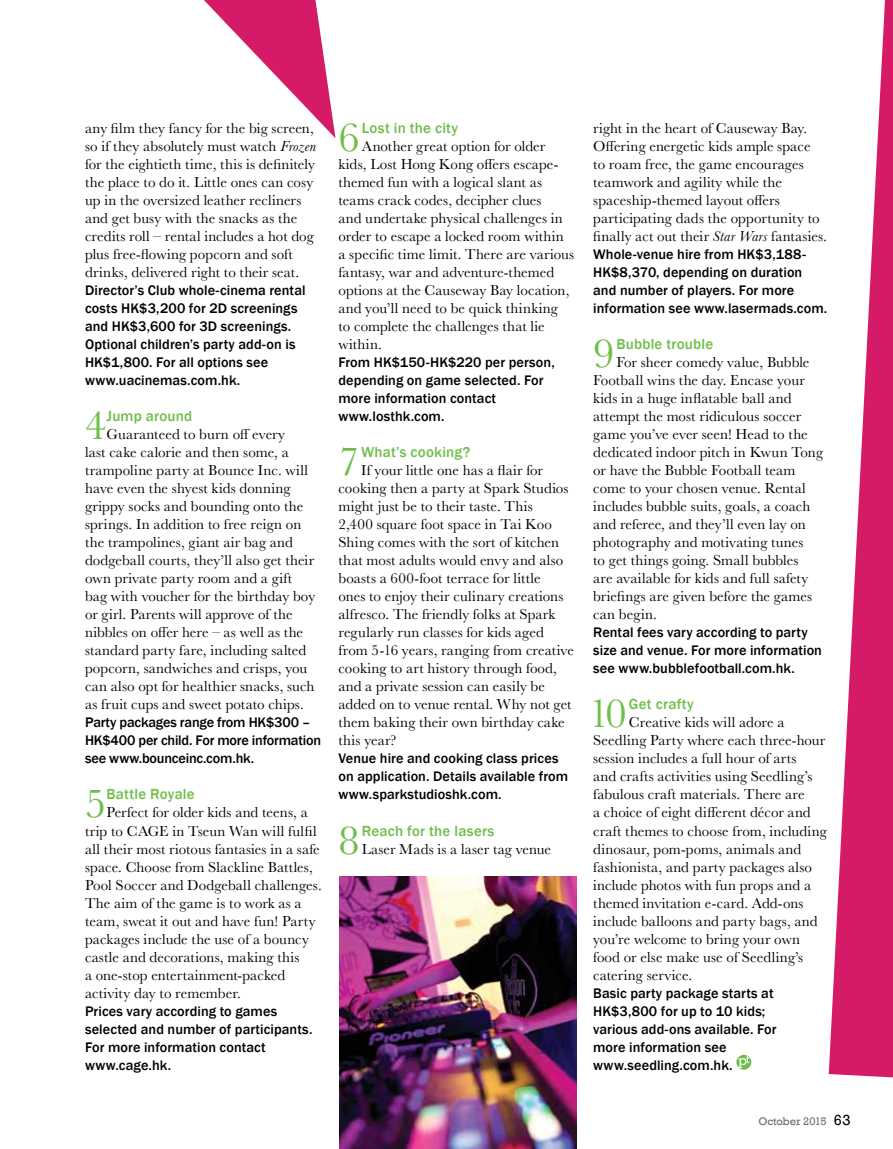
<style>
.page{position:relative;width:893px;height:1149px;background:#fff}
.page>*{position:absolute;margin:0;border:0;box-sizing:border-box;transform-origin:0 0}
.t1{font:42.15px "Baskerville";color:#6fbe4a}
.t2{font:15px/18px "Baskerville";letter-spacing:.005em;color:#000}
.t3{font:500 15px "Franklin Gothic";letter-spacing:.015em;color:#6fbe4a}
.t4{font:500 14.25px/18px "Franklin Gothic";letter-spacing:.005em;color:#000}
.t5{font:500 14.25px/18px "Franklin Gothic";letter-spacing:-.015em;color:#000}
.t6{font:11.25px "Rockwell";letter-spacing:-.005em;color:#6d6e71}
.s1{font-style:italic}
.s2{font-size:15px;color:#000}
</style>
<div class="page">
<svg style="left:736px;top:1054px;width:15px;height:15px"></svg>
<svg style="left:829px;top:0;width:64px;height:1077px;fill:#d51a68"></svg>
<svg style="left:204px;top:0;width:131px;height:138px"></svg>
<img style="left:339px;top:876px;width:237px;height:272px">
<p class="t2" style="left:85px;top:119px;width:233px">any film they fancy for the big screen, so if they absolutely must watch <span class="s1">Frozen </span>for the eightieth time, this is definitely the place to do it. Little ones can cosy up in the oversized leather recliners and get busy with the snacks as the credits roll – rental includes a hot dog plus free-flowing popcorn and soft drinks, delivered right to their seat.</p>
<p class="t4" style="left:85px;top:281px;width:222px">Director’s Club whole-cinema rental costs HK$3,200 for 2D screenings and HK$3,600 for 3D screenings.<br>Optional children’s party add-on is<br>HK$1,800. For all options see www.uacinemas.com.hk.</p>
<h1 class="t1" style="left:85px;top:398px;width:23px">4</h1>
<p class="t3" style="left:107px;top:407px;width:87px">Jump around</p>
<p class="t2" style="left:85px;top:425px;width:232px;text-indent:22px">Guaranteed to burn off every<br>last cake calorie and then some, a trampoline party at Bounce Inc. will have even the shyest kids donning grippy socks and bounding onto the springs. In addition to free reign on the trampolines, giant air bag and dodgeball courts, they’ll also get their own private party room and a gift bag with voucher for the birthday boy or girl. Parents will approve of the nibbles on offer here – as well as the standard party fare, including salted popcorn, sandwiches and crisps, you can also opt for healthier snacks, such as fruit cups and sweet potato chips.</p>
<p class="t5" style="left:85px;top:713px;width:238px">Party packages range from HK$300 –<br>HK$400 per child. For more information see www.bounceinc.com.hk.</p>
<h1 class="t1" style="left:85px;top:776px;width:23px">5</h1>
<p class="t3" style="left:107px;top:785px;width:90px">Battle Royale</p>
<p class="t2" style="left:85px;top:803px;width:238px;text-indent:22px">Perfect for older kids and teens, a trip to CAGE in Tseun Wan will fulfil all their most riotous fantasies in a safe space. Choose from Slackline Battles, Pool Soccer and Dodgeball challenges.<br>The aim of the game is to work as a team, sweat it out and have fun! Party packages include the use of a bouncy castle and decorations, making this<br>a one-stop entertainment-packed activity day to remember.</p>
<p class="t4" style="left:85px;top:1001px;width:229px">Prices vary according to games selected and number of participants.<br>For more information contact www.cage.hk.</p>
<h1 class="t1" style="left:338px;top:110px;width:23px">6</h1>
<p class="t3" style="left:362px;top:119px;width:98px">Lost in the city</p>
<p class="t2" style="left:338px;top:137px;width:237px;text-indent:23px">Another great option for older kids, Lost Hong Kong offers escape&shy;themed fun with a logical slant as teams crack codes, decipher clues<br>and undertake physical challenges in order to escape a locked room within a specific time limit. There are various fantasy, war and adventure-themed options at the Causeway Bay location, and you’ll need to be quick thinking<br>to complete the challenges that lie within.</p>
<p class="t4" style="left:338px;top:353px;width:218px">From HK$150-HK$220 per person, depending on game selected. For more information contact www.losthk.com.</p>
<h1 class="t1" style="left:338px;top:434px;width:23px">7</h1>
<p class="t3" style="left:361px;top:443px;width:111px">What’s cooking?</p>
<p class="t2" style="left:338px;top:461px;width:237px;text-indent:23px">If your little one has a flair for cooking then a party at Spark Studios might just be to their taste. This<br>2,400 square foot space in Tai Koo Shing comes with the sort of kitchen that most adults would envy and also boasts a 600-foot terrace for little<br>ones to enjoy their culinary creations alfresco. The friendly folks at Spark regularly run classes for kids aged from 5-16 years, ranging from creative cooking to art history through food, and a private session can easily be added on to venue rental. Why not get them baking their own birthday cake this year?</p>
<p class="t4" style="left:338px;top:749px;width:231px">Venue hire and cooking class prices on application. Details available from www.sparkstudioshk.com.</p>
<h1 class="t1" style="left:338px;top:812px;width:23px">8</h1>
<p class="t3" style="left:362px;top:821px;width:134px">Reach for the lasers</p>
<p class="t2" style="left:362px;top:839px;width:191px">Laser Mads is a laser tag venue</p>
<p class="t2" style="left:593px;top:119px;width:235px">right in the heart of Causeway Bay.<br>Offering energetic kids ample space<br>to roam free, the game encourages teamwork and agility while the spaceship-themed layout offers participating dads the opportunity to finally act out their <span class="s1">Star Wars</span> fantasies.</p>
<p class="t4" style="left:593px;top:245px;width:236px">Whole-venue hire from HK$3,188- HK$8,370, depending on duration and number of players. For more information see www.lasermads.com.</p>
<h1 class="t1" style="left:593px;top:326px;width:23px">9</h1>
<p class="t3" style="left:616px;top:335px;width:98px">Bubble trouble</p>
<p class="t2" style="left:593px;top:353px;width:231px;text-indent:23px">For sheer comedy value, Bubble<br>Football wins the day. Encase your kids in a huge inflatable ball and attempt the most ridiculous soccer game you’ve ever seen! Head to the dedicated indoor pitch in Kwun Tong or have the Bubble Football team come to your chosen venue. Rental includes bubble suits, goals, a coach and referee, and they’ll even lay on photography and motivating tunes<br>to get things going. Small bubbles<br>are available for kids and full safety briefings are given before the games can begin.</p>
<p class="t4" style="left:593px;top:623px;width:230px">Rental fees vary according to party size and venue. For more information see www.bubblefootball.com.hk.</p>
<h1 class="t1" style="left:589px;top:686px;width:40px">10</h1>
<p class="t3" style="left:629px;top:695px;width:66px">Get crafty</p>
<p class="t2" style="left:593px;top:713px;width:235px;text-indent:36px">Creative kids will adore a Seedling Party where each three-hour session includes a full hour of arts<br>and crafts activities using Seedling’s fabulous craft materials. There are<br>a choice of eight different décor and craft themes to choose from, including dinosaur, pom-poms, animals and fashionista, and party packages also include photos with fun props and a themed invitation e-card. Add-ons include balloons and party bags, and you’re welcome to bring your own food or else make use of Seedling’s catering service.</p>
<p class="t4" style="left:593px;top:983px;width:185px">Basic party package starts at<br>HK$3,800 for up to 10 kids; various add-ons available. For more information see www.seedling.com.hk.</p>
<p class="t6" style="left:758px;top:1114px;width:94px">October 2015 <span class="s2">63</span></p>
</div>
